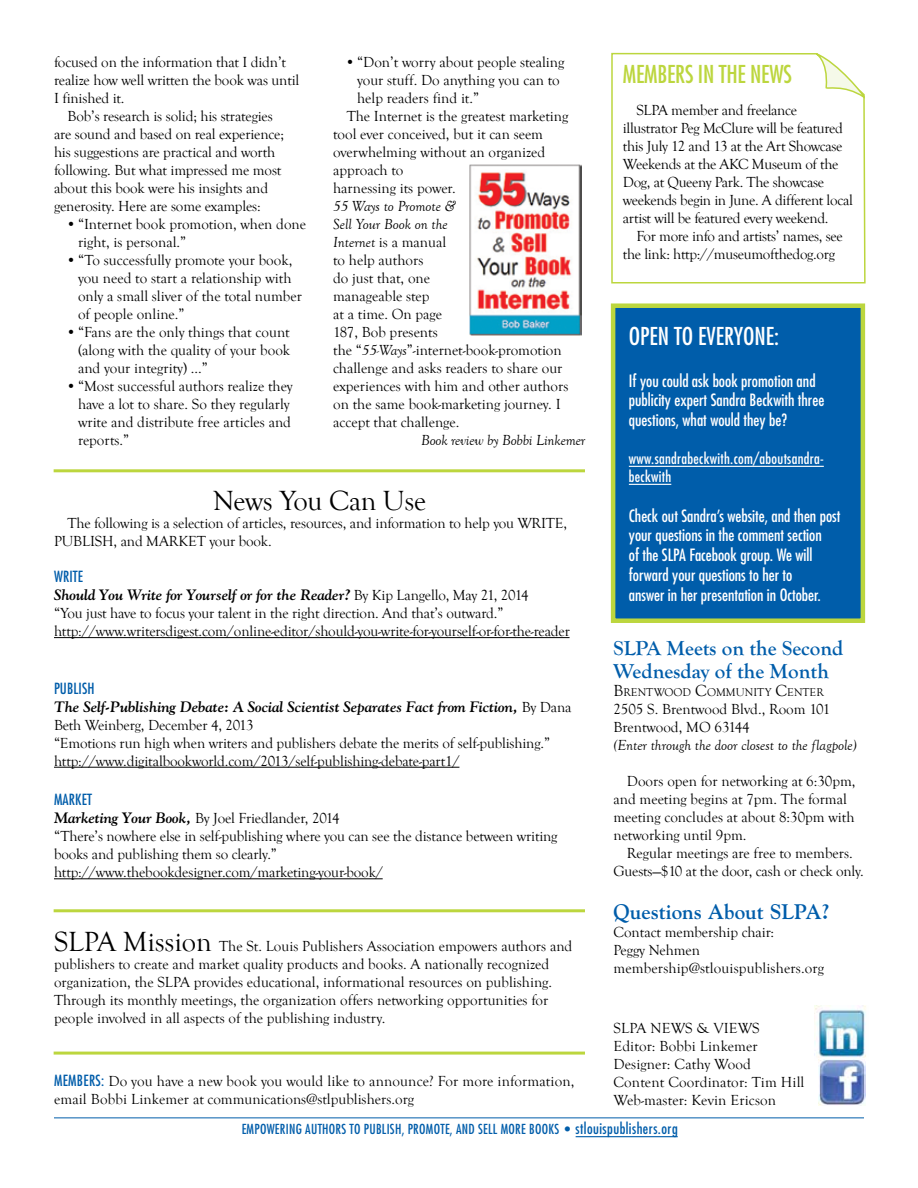
<style>
.page{position:relative;width:918px;height:1188px;background:#fff}
.page>*{position:absolute;margin:0;border:0;box-sizing:border-box;transform-origin:0 0}
.t1{font:28.5px "Goudy Old Style T";letter-spacing:-.01em;color:#000}
.t2{font:condensed 24px "Futura";letter-spacing:-.01em;color:#bcd63e}
.t3{font:condensed 24px "Futura";color:#fff}
.t4{font:700 21px/22.5px "Goudy Old Style T";color:#005daa}
.t5{font:700 21px "Goudy";color:#005daa}
.t6{font:condensed 16.5px/19.8px "Futura";color:#fff}
.t7{font:15px/18px "Goudy Old Style T";letter-spacing:-.005em;color:#000}
.t8{font:italic 700 15px "Goudy";letter-spacing:-.01em;color:#000}
.t9{font:italic 15px "Goudy Old Style T";color:#000}
.t10{font:condensed 15px/18px "Futura";letter-spacing:.02em;color:#fff}
.t11{font:condensed 15px "Futura";letter-spacing:.01em;color:#005daa}
.t12{font:condensed 13.5px "Futura";letter-spacing:.02em;color:#005daa}
.t13{font:11.55px "Goudy Old Style T";color:#000}
.s1{font-style:italic}
.s2{font-family:"Goudy Old Style T";font-weight:400;font-style:normal}
.s3{font-family:"Goudy";font-weight:700;font-style:italic}
.s4{font-size:28.5px}
.s5{font-family:"Futura";font-stretch:condensed;color:#005daa}
.s6{font-size:16.5px}
.s7{font-size:15px}
</style>
<div class="page">
<svg style="left:611px;top:52px;width:255px;height:232px"></svg>
<img style="left:814px;top:1006px;width:52px;height:52px">
<img style="left:818px;top:1059px;width:47px;height:47px">
<hr style="left:54px;top:637px;width:516px;height:1px;background:#000">
<hr style="left:54px;top:767px;width:405px;height:1px;background:#000">
<hr style="left:54px;top:879px;width:329px;height:1px;background:#000">
<hr style="left:576px;top:1136px;width:102px;height:1px;background:#005daa">
<hr style="left:54px;top:1118px;width:810px;height:1px;background:#005daa">
<hr style="left:54px;top:469px;width:531px;height:3px;background:#bcd63e">
<hr style="left:54px;top:909px;width:531px;height:3px;background:#bcd63e">
<hr style="left:54px;top:1052px;width:531px;height:3px;background:#bcd63e">
<svg style="left:815px;top:52px;width:50px;height:47px"></svg>
<img style="left:470px;top:165px;width:112px;height:171px">
<div style="left:613px;top:306px;width:250px;height:315px;background:#005daa"></div>
<hr style="left:629px;top:466px;width:195px;height:1px;background:#fff">
<hr style="left:629px;top:484px;width:42px;height:1px;background:#fff">
<div style="left:611px;top:303px;width:254px;height:320px;border:4px solid #bcd63e"></div>
<p class="t7" style="left:54px;top:53px;width:234px">focused on the information that i didn’t</p>
<p class="t7" style="left:54px;top:71px;width:247px">realize how well written the book was until</p>
<p class="t7" style="left:54px;top:89px;width:72px">i finished it.</p>
<p class="t7" style="left:68px;top:107px;width:207px">Bob’s research is solid; his strategies</p>
<p class="t7" style="left:54px;top:125px;width:232px">are sound and based on real experience;</p>
<p class="t7" style="left:54px;top:143px;width:223px">his suggestions are practical and worth</p>
<p class="t7" style="left:54px;top:161px;width:229px">following. But what impressed me most</p>
<p class="t7" style="left:54px;top:179px;width:216px">about this book were his insights and</p>
<p class="t7" style="left:54px;top:197px;width:208px">generosity. Here are some examples:</p>
<p class="t7" style="left:78px;top:215px;width:230px;text-indent:-12px">•“internet book promotion, when done right, is personal.”</p>
<p class="t7" style="left:78px;top:251px;width:225px;text-indent:-12px">•“to successfully promote your book, you need to start a relationship with only a small sliver of the total number of people online.”</p>
<p class="t7" style="left:78px;top:323px;width:214px;text-align:justify;text-indent:-12px">•“fans are the only things that count (along with the quality of your book and your integrity) ...”</p>
<p class="t7" style="left:78px;top:377px;width:216px;text-indent:-12px">•“Most successful authors realize they have a lot to share. so they regularly write and distribute free articles and reports.”</p>
<p class="t7" style="left:345px;top:53px;width:221px">•“Don’t worry about people stealing</p>
<p class="t7" style="left:357px;top:71px;width:204px">your stuff. Do anything you can to</p>
<p class="t7" style="left:357px;top:89px;width:124px">help readers find it.”</p>
<p class="t7" style="left:347px;top:107px;width:223px">the internet is the greatest marketing</p>
<p class="t7" style="left:333px;top:125px;width:211px">tool ever conceived, but it can seem</p>
<p class="t7" style="left:333px;top:143px;width:214px">overwhelming without an organized</p>
<p class="t7" style="left:333px;top:161px;width:72px">approach to</p>
<p class="t7" style="left:333px;top:179px;width:124px">harnessing its power.</p>
<p class="t7" style="left:333px;top:197px;width:237px"><span class="s1">55 Ways to Promote &amp;<br>Sell Your Book on the<br>Internet</span> is a manual<br>to help authors<br>do just that, one<br>manageable step<br>at a time. On page<br>187, Bob presents<br>the “<span class="s1">55-Ways</span>”-internet-book-promotion challenge and asks readers to share our experiences with him and other authors on the same book-marketing journey. i accept that challenge.</p>
<p class="t9" style="left:421px;top:432px;width:166px">Book review by Bobbi Linkemer</p>
<h1 class="t1" style="left:213px;top:485px;width:214px">news You Can use</h1>
<p class="t7" style="left:54px;top:514px;width:515px;text-indent:14px">the following is a selection of articles, resources, and information to help you Write,<br>PuBlisH, and MArket your book.</p>
<p class="t11" style="left:54px;top:567px;width:31px">WRITE</p>
<p class="t8" style="left:54px;top:586px;width:476px">Should You Write for Yourself or for the Reader? <span class="s2">By kip langello, May 21, 2014</span></p>
<p class="t7" style="left:54px;top:604px;width:517px">“You just have to focus your talent in the right direction. And that’s outward.” http://www.writersdigest.com/online-editor/should-you-write-for-yourself-or-for-the-reader</p>
<p class="t11" style="left:54px;top:679px;width:42px">PUBLISH</p>
<p class="t8" style="left:54px;top:697px;width:519px">The Self-Publishing Debate: A Social Scientist Separates Fact from Fiction, <span class="s2">By Dana</span></p>
<p class="t7" style="left:54px;top:716px;width:498px">Beth Weinberg, December 4, 2013<br>“emotions run high when writers and publishers debate the merits of self-publishing.” http://www.digitalbookworld.com/2013/self-publishing-debate-part1/</p>
<p class="t11" style="left:54px;top:791px;width:40px">MARKET</p>
<p class="t7" style="left:54px;top:810px;width:505px"><span class="s3">Marketing Your Book,</span> By Joel friedlander, 2014<br>“there’s nowhere else in self-publishing where you can see the distance between writing books and publishing them so clearly.” http://www.thebookdesigner.com/marketing-your-book/</p>
<p class="t7" style="left:54px;top:938px;width:520px"><span class="s4">slPA Mission</span> the st. louis Publishers Association empowers authors and publishers to create and market quality products and books. A nationally recognized organization, the slPA provides educational, informational resources on publishing. through its monthly meetings, the organization offers networking opportunities for people involved in all aspects of the publishing industry.</p>
<p class="t7" style="left:54px;top:1072px;width:522px"><span class="s5">MEMBERS:</span> Do you have a new book you would like to announce? for more information, email Bobbi linkemer at communications@stlpublishers.org</p>
<h2 class="t2" style="left:623px;top:59px;width:170px">MEMBERS IN THE NEWS</h2>
<p class="t7" style="left:623px;top:101px;width:232px;text-indent:14px">slPA member and freelance illustrator Peg McClure will be featured this July 12 and 13 at the Art showcase Weekends at the AkC Museum of the Dog, at Queeny Park. the showcase weekends begin in June. A different local artist will be featured every weekend.</p>
<p class="t7" style="left:623px;top:227px;width:221px;text-indent:14px">for more info and artists’ names, see the link: http://museumofthedog.org</p>
<h2 class="t3" style="left:629px;top:321px;width:152px">OPEN TO EVERYONE:</h2>
<p class="t6" style="left:629px;top:370px;width:197px">If you could ask book promotion and publicity expert Sandra Beckwith three questions, what would they be?</p>
<p class="t10" style="left:629px;top:449px;width:196px">www.sandrabeckwith.com/aboutsandra&shy;beckwith</p>
<p class="t6" style="left:629px;top:505px;width:213px">Check out Sandra’s website, and then post your questions in the comment section<br>of the SLPA Facebook group. We will forward your questions to her to<br>answer in her presentation in October.</p>
<h3 class="t4" style="left:613px;top:637px;width:232px">slpA Meets on the second<br>Wednesday of the Month</h3>
<p class="t13" style="left:613px;top:685px;width:212px"><span class="s6">B</span>RENTWOOD <span class="s6">C</span>OMMUNITY <span class="s6">C</span>ENTER</p>
<p class="t7" style="left:613px;top:700px;width:218px">2505 s. Brentwood Blvd., room 101<br>Brentwood, MO 63144</p>
<p class="t9" style="left:613px;top:736px;width:245px">(Enter through the door closest to the flagpole)</p>
<p class="t7" style="left:613px;top:772px;width:244px;text-indent:14px">Doors open for networking at 6:30pm, and meeting begins at 7pm. the formal meeting concludes at about 8:30pm with networking until 9pm.</p>
<p class="t7" style="left:613px;top:844px;width:252px;text-align:center">regular meetings are free to members. guests—$10 at the door, cash or check only.</p>
<h3 class="t5" style="left:613px;top:899px;width:218px">Questions About SLPA?</h3>
<p class="t7" style="left:613px;top:923px;width:212px">Contact membership chair:<br>Peggy nehmen membership@stlouispublishers.org</p>
<p class="t7" style="left:613px;top:1019px;width:193px">slPA n eWs &amp; vieWs editor: Bobbi linkemer<br>Designer: Cathy Wood<br>Content Coordinator: tim Hill<br>Web-master: kevin ericson</p>
<p class="t12" style="left:242px;top:1121px;width:438px">EMPOWERING AUTHORS TO PUBLISH, PROMOTE, AND SELL MORE BOOKS • <span class="s7">stlouispublishers.org</span></p>
</div>
